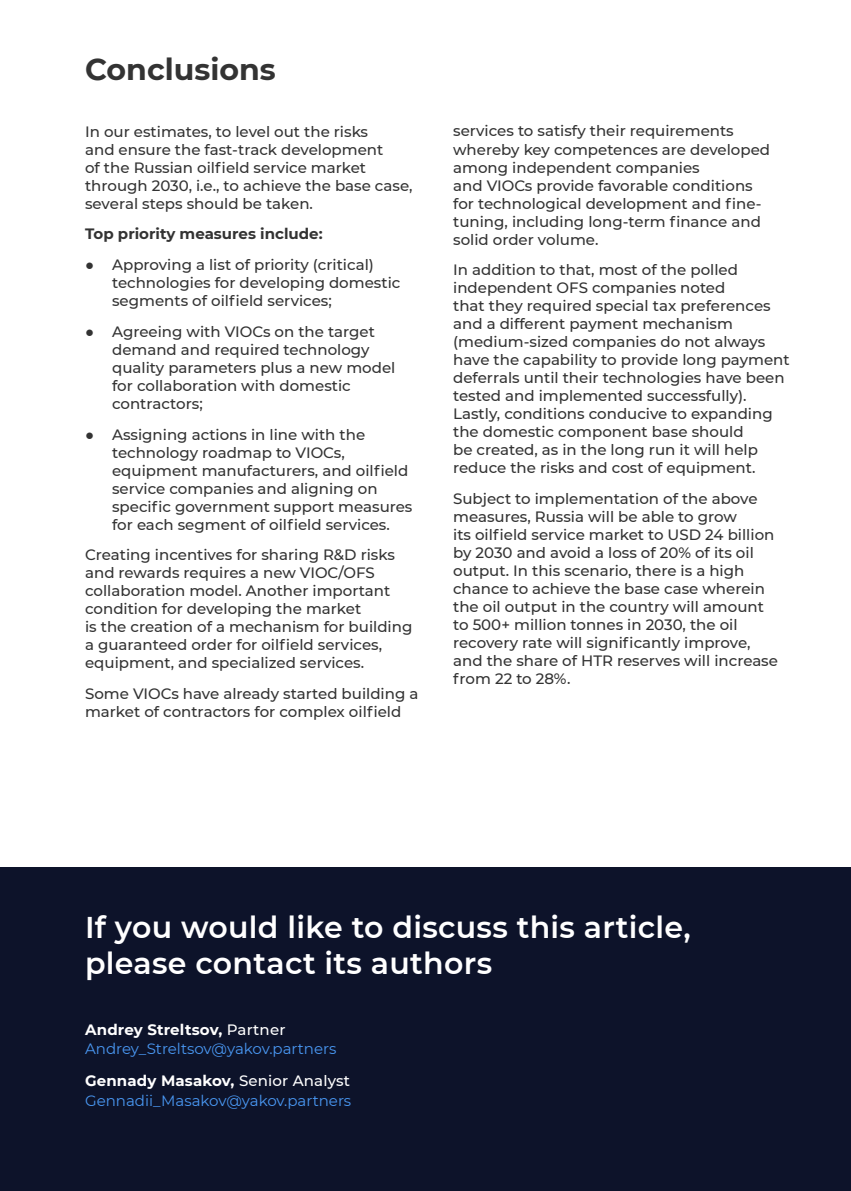
<style>
.page{position:relative;width:851px;height:1191px;background:#fff}
.page>*{position:absolute;margin:0;border:0;box-sizing:border-box;transform-origin:0 0}
.t1{font:600 30px/36px "Montserrat";letter-spacing:.01em;color:#fff}
.t2{font:700 30px "Montserrat";color:#333}
.t3{font:500 15px/18px "Montserrat";color:#333}
.t4{font:15px/19.5px "Montserrat";color:#4997f2}
.t5{font:700 15px "Montserrat";color:#333}
.s1{font-family:"Arial";font-weight:400}
.s2{font-weight:700;color:#fff}
.s3{font-weight:500;color:#fff}
</style>
<div class="page">
<div style="left:0;top:867px;width:850px;height:324px;background:#0d132a"></div>
<h1 class="t2" style="left:85px;top:48px;width:192px">Conclusions</h1>
<p class="t3" style="left:85px;top:122px;width:329px">In our estimates, to level out the risks<br>and ensure the fast-track development<br>of the Russian oilfield service market through 2030, i.e., to achieve the base case, several steps should be taken.</p>
<p class="t5" style="left:85px;top:223px;width:239px">Top priority measures include:</p>
<p class="t3" style="left:112px;top:255px;width:290px;text-indent:-27px"><span class="s1">●</span> Approving a list of priority (critical) technologies for developing domestic segments of oilfield services;</p>
<p class="t3" style="left:112px;top:322px;width:285px;text-indent:-27px"><span class="s1">●</span> Agreeing with VIOCs on the target demand and required technology quality parameters plus a new model for collaboration with domestic contractors;</p>
<p class="t3" style="left:112px;top:425px;width:302px;text-indent:-27px"><span class="s1">●</span> Assigning actions in line with the technology roadmap to VIOCs, equipment manufacturers, and oilfield service companies and aligning on specific government support measures for each segment of oilfield services.</p>
<p class="t3" style="left:85px;top:545px;width:329px">Creating incentives for sharing R&amp;D risks and rewards requires a new VIOC/OFS collaboration model. Another important condition for developing the market<br>is the creation of a mechanism for building a guaranteed order for oilfield services, equipment, and specialized services.</p>
<p class="t3" style="left:85px;top:684px;width:335px">Some VIOCs have already started building a market of contractors for complex oilfield</p>
<p class="t3" style="left:453px;top:122px;width:318px">services to satisfy their requirements whereby key competences are developed among independent companies<br>and VIOCs provide favorable conditions for technological development and fine&shy;tuning, including long-term finance and solid order volume.</p>
<p class="t3" style="left:453px;top:260px;width:338px">In addition to that, most of the polled independent OFS companies noted<br>that they required special tax preferences and a different payment mechanism (medium-sized companies do not always have the capability to provide long payment deferrals until their technologies have been tested and implemented successfully).<br>Lastly, conditions conducive to expanding the domestic component base should<br>be created, as in the long run it will help reduce the risks and cost of equipment.</p>
<p class="t3" style="left:453px;top:489px;width:326px">Subject to implementation of the above measures, Russia will be able to grow<br>its oilfield service market to USD 24 billion by 2030 and avoid a loss of 20% of its oil output. In this scenario, there is a high chance to achieve the base case wherein the oil output in the country will amount to 500+ million tonnes in 2030, the oil recovery rate will significantly improve, and the share of HTR reserves will increase from 22 to 28%.</p>
<h1 class="t1" style="left:85px;top:908px;width:607px">If you would like to discuss this article, please contact its authors</h1>
<p class="t4" style="left:85px;top:1019px;width:253px"><span class="s2">Andrey Streltsov,</span> <span class="s3">Partner<br></span>Andrey_Streltsov@yakov.partners</p>
<p class="t4" style="left:85px;top:1070px;width:268px"><span class="s2">Gennady Masakov,</span> <span class="s3">Senior Analyst<br></span>Gennadii_Masakov@yakov.partners</p>
</div>
